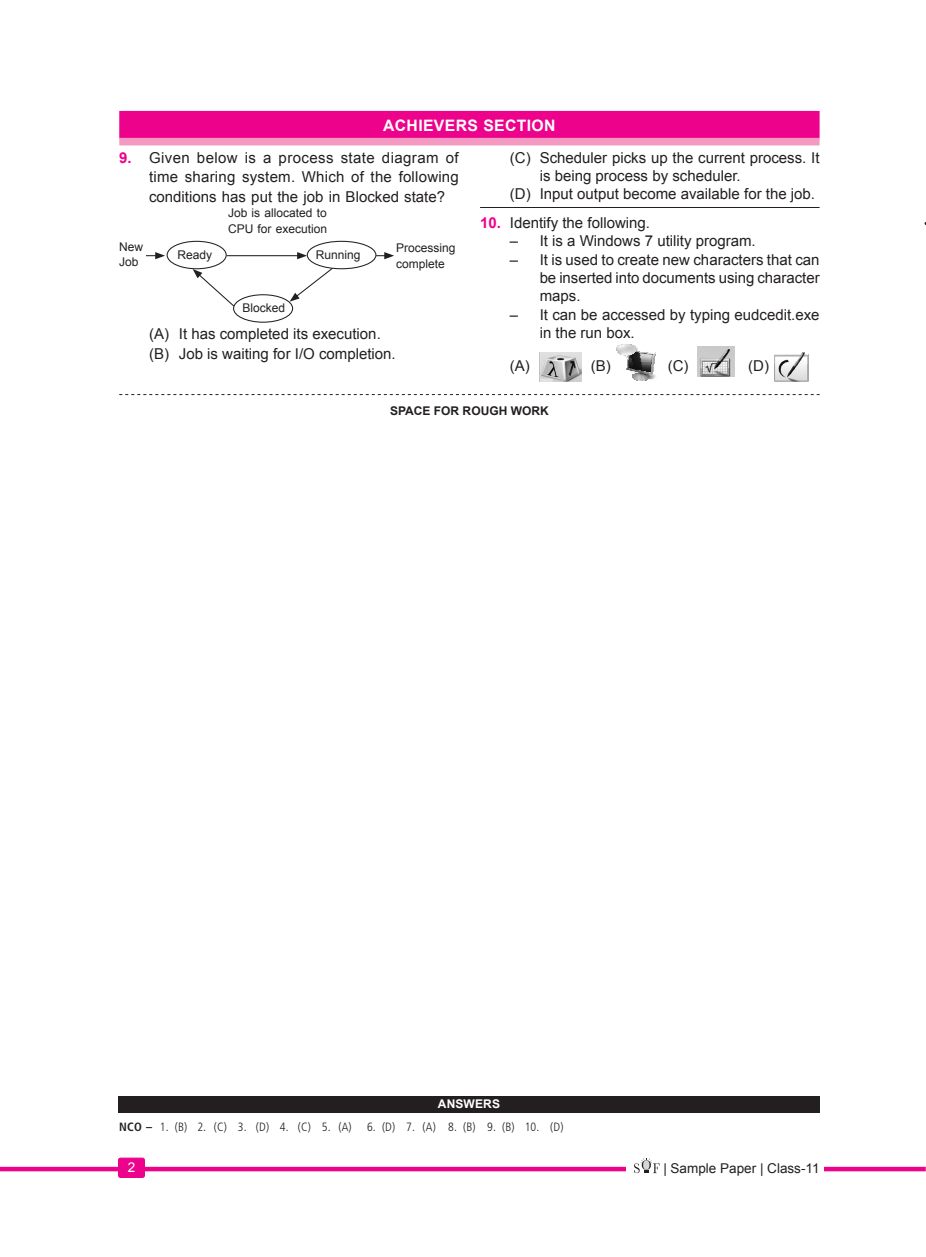
<style>
.page{position:relative;width:926px;height:1257px;background:#fff}
.page>*{position:absolute;margin:0;border:0;box-sizing:border-box;transform-origin:0 0}
.Headd{font:700 15.75px "Arial";letter-spacing:.02em;color:#fff}
.option_with_out_line{font:15px/18.3px "Arial";color:#231f20}
.Question{font:15px/19.5px "Arial";color:#231f20;text-align:justify}
.Option_line{font:15px "Arial";color:#231f20}
._4-Option_line_copy{font:15px "Arial";color:#231f20}
.t1{font:13.5px "Arial";color:#231f20}
.t2{font:13.5px "Arial";color:#fff}
.t3{font:12px/15px "Arial";color:#231f20}
.Answer_keys{font:300 condensed 12px "Frutiger";color:#231f20}
.t4{font:700 12px "Arial";color:#231f20}
.t5{font:700 12px "Arial";letter-spacing:.01em;color:#fff}
.s1{font-weight:700;color:#ed028c}
.s2{font-weight:700}
</style>
<div class="page">
<svg style="left:0;top:1166px;width:925px;height:4px;background:#f035a3"></svg>
<div style="left:626px;top:1160px;width:197px;height:17px;background:#fff"></div>
<svg style="left:634px;top:1158px;width:25px;height:14px"></svg>
<div style="left:118px;top:1157px;width:26px;height:20px;background:#ed028c;border-radius:2px"></div>
<div style="left:118px;top:1157px;width:27px;height:20px;border:1px solid #ed028c;border-radius:2px"></div>
<div style="left:119px;top:111px;width:700px;height:27px;background:#ed028c"></div>
<div style="left:119px;top:138px;width:700px;height:7px;background:#f499c2"></div>
<div style="left:166px;top:241px;width:60px;height:28px;border:1px solid #231f20;border-radius:50%"></div>
<div style="left:233px;top:294px;width:60px;height:28px;border:1px solid #231f20;border-radius:50%"></div>
<div style="left:306px;top:241px;width:70px;height:28px;border:1px solid #231f20;border-radius:50%"></div>
<hr style="left:226px;top:255px;width:73px;height:1px;background:#231f20">
<svg style="left:297px;top:252px;width:10px;height:7px"></svg>
<svg style="left:376px;top:252px;width:18px;height:7px"></svg>
<svg style="left:146px;top:252px;width:19px;height:7px"></svg>
<svg style="left:290px;top:267px;width:44px;height:34px"></svg>
<svg style="left:192px;top:269px;width:43px;height:38px"></svg>
<hr style="left:480px;top:207px;width:339px;height:1px;background:#231f20">
<img style="left:539px;top:352px;width:42px;height:30px">
<svg style="left:616px;top:344px;width:40px;height:37px"></svg>
<img style="left:697px;top:346px;width:36px;height:30px">
<img style="left:774px;top:354px;width:33px;height:28px">
<div style="left:118px;top:1095px;width:701px;height:17px;background:#231f20"></div>
<svg style="left:119px;top:394px;width:700px;height:1px"></svg>
<p class="Headd" style="left:383px;top:115px;width:174px">ACHIEVERS SECTION</p>
<p class="Question" style="left:149px;top:148px;width:311px;text-indent:-30px"><span class="s1">9.</span> Given below is a process state diagram of time sharing system. Which of the following conditions has put the job in Blocked state?</p>
<p class="option_with_out_line" style="left:539px;top:148px;width:281px;text-indent:-30px">(C) Scheduler picks up the current process. It is being process by scheduler.</p>
<p class="Option_line" style="left:509px;top:184px;width:306px">(D) Input output become available for the job.</p>
<p class="Question" style="left:480px;top:213px;width:171px"><span class="s1">10.</span> Identify the following.</p>
<p class="option_with_out_line" style="left:509px;top:232px;width:247px">– It is a Windows 7 utility program.</p>
<p class="option_with_out_line" style="left:539px;top:250px;width:281px;text-align:justify;text-indent:-30px">– It is used to create new characters that can be inserted into documents using character maps.</p>
<p class="option_with_out_line" style="left:539px;top:305px;width:281px;text-indent:-30px">– It can be accessed by typing eudcedit.exe in the run box.</p>
<p class="_4-Option_line_copy" style="left:509px;top:356px;width:21px">(A)</p>
<p class="_4-Option_line_copy" style="left:590px;top:356px;width:21px">(B)</p>
<p class="_4-Option_line_copy" style="left:667px;top:356px;width:22px">(C)</p>
<p class="_4-Option_line_copy" style="left:747px;top:356px;width:22px">(D)</p>
<p class="t3" style="left:228px;top:204px;width:101px;line-height:16.5px">Job is allocated to<br>CPU for execution</p>
<p class="t3" style="left:119px;top:239px;width:25px">New<br>Job</p>
<p class="t3" style="left:396px;top:240px;width:61px;line-height:15.6px">Processing complete</p>
<p class="t3" style="left:177px;top:247px;width:36px">Ready</p>
<p class="t3" style="left:315px;top:247px;width:46px">Running</p>
<p class="t3" style="left:242px;top:300px;width:44px">Blocked</p>
<p class="option_with_out_line" style="left:149px;top:325px;width:233px">(A) It has completed its execution.</p>
<p class="option_with_out_line" style="left:149px;top:344px;width:248px">(B) Job is waiting for I/O completion.</p>
<p class="t4" style="left:390px;top:403px;width:160px">SPACE FOR ROUGH WORK</p>
<p class="t5" style="left:437px;top:1095px;width:64px">ANSWERS</p>
<p class="Answer_keys" style="left:119px;top:1119px;width:234px"><span class="s2">NCO –</span> 1. (B) 2. (C) 3. (D) 4. (C) 5. (A)</p>
<p class="Answer_keys" style="left:367px;top:1119px;width:198px">6. (D) 7. (A) 8. (B) 9. (B) 10. (D)</p>
<p class="t2" style="left:128px;top:1157px;width:9px">2</p>
<p class="t1" style="left:663px;top:1159px;width:158px">| Sample Paper | Class-11</p>
</div>
